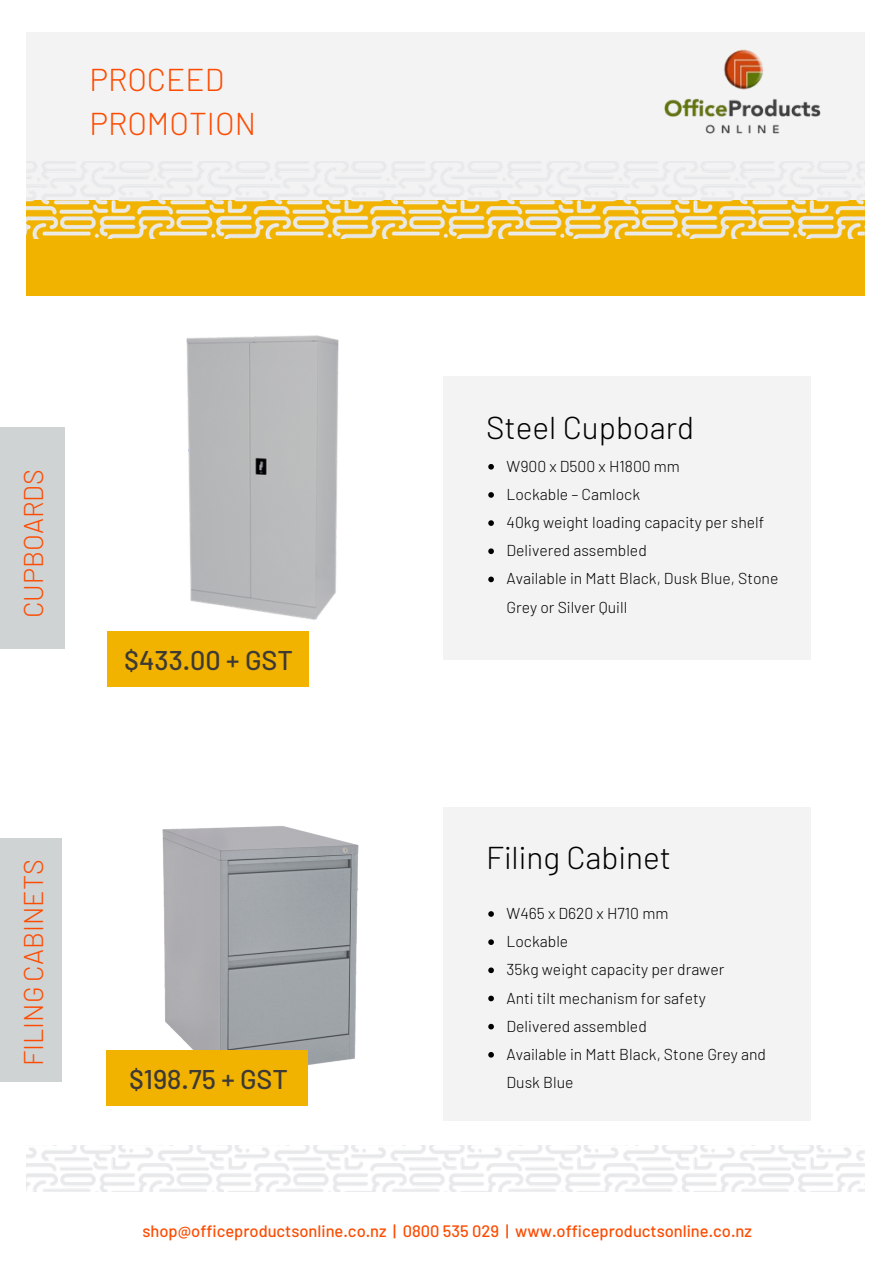
<style>
.page{position:relative;width:894px;height:1264px;background:#fff}
.page>*{position:absolute;margin:0;border:0;box-sizing:border-box;transform-origin:0 0}
.t1{font:300 31.5px "Barlow";color:#000}
.t2{font:300 31.5px/44px "Barlow";color:#fc4c02}
.t3{font:300 27px "Barlow";color:#fc4c02}
.t4{font:500 27px "Barlow";color:#3d3935}
.t5{font:500 16.5px "Barlow";color:#fc4c02}
.t6{font:300 15.75px/28.2px "Barlow";color:#000}
</style>
<div class="page">
<div style="left:26px;top:32px;width:838px;height:168px;background:#f3f3f3"></div>
<div style="left:26px;top:200px;width:838px;height:96px;background:#f1b300"></div>
<img style="left:26px;top:161px;width:440px;height:78px">
<img style="left:186px;top:335px;width:153px;height:308px">
<div style="left:443px;top:377px;width:368px;height:283px;background:#f3f3f3"></div>
<div style="left:443px;top:807px;width:368px;height:313px;background:#f3f3f3"></div>
<img style="left:26px;top:1145px;width:838px;height:46px">
<div style="left:0;top:427px;width:65px;height:222px;background:#d0d3d4"></div>
<div style="left:0;top:838px;width:61px;height:243px;background:#d0d3d4"></div>
<div style="left:107px;top:631px;width:201px;height:56px;background:#f1b300"></div>
<svg style="left:488px;top:464px;width:6px;height:5px"></svg>
<svg style="left:488px;top:492px;width:6px;height:6px"></svg>
<svg style="left:488px;top:520px;width:6px;height:6px"></svg>
<svg style="left:488px;top:548px;width:6px;height:6px"></svg>
<svg style="left:488px;top:576px;width:6px;height:6px"></svg>
<svg style="left:488px;top:911px;width:6px;height:5px"></svg>
<svg style="left:488px;top:939px;width:6px;height:6px"></svg>
<svg style="left:488px;top:967px;width:6px;height:6px"></svg>
<svg style="left:488px;top:995px;width:6px;height:6px"></svg>
<svg style="left:488px;top:1023px;width:6px;height:6px"></svg>
<svg style="left:488px;top:1052px;width:6px;height:5px"></svg>
<img style="left:162px;top:826px;width:197px;height:260px">
<div style="left:106px;top:1050px;width:201px;height:55px;background:#f1b300"></div>
<img style="left:466px;top:32px;width:399px;height:264px">
<h1 class="t2" style="left:89px;top:57px;width:168px">PROCEED<br>PROMOTION</h1>
<h2 class="t3" style="left:16px;top:618px;width:150px;rotate:-90deg">CUPBOARDS</h2>
<h2 class="t3" style="left:16px;top:1066px;width:208px;rotate:-90deg">FILING CABINETS</h2>
<h1 class="t1" style="left:486px;top:407px;width:210px">Steel Cupboard</h1>
<h2 class="t4" style="left:124px;top:643px;width:170px">$433.00 + GST</h2>
<h2 class="t4" style="left:129px;top:1061px;width:160px">$198.75 + GST</h2>
<p class="t6" style="left:506px;top:451px;width:273px">W900 x D500 x H1800 mm<br>Lockable – Camlock<br>40kg weight loading capacity per shelf<br>Delivered assembled<br>Available in Matt Black, Dusk Blue, Stone<br>Grey or Silver Quill</p>
<h1 class="t1" style="left:486px;top:837px;width:186px">Filing Cabinet</h1>
<p class="t6" style="left:506px;top:898px;width:261px">W465 x D620 x H710 mm<br>Lockable<br>35kg weight capacity per drawer<br>Anti tilt mechanism for safety<br>Delivered assembled<br>Available in Matt Black, Stone Grey and<br>Dusk Blue</p>
<p class="t5" style="left:142px;top:1220px;width:611px">shop@officeproductsonline.co.nz | 0800 535 029 | www.officeproductsonline.co.nz</p>
</div>
